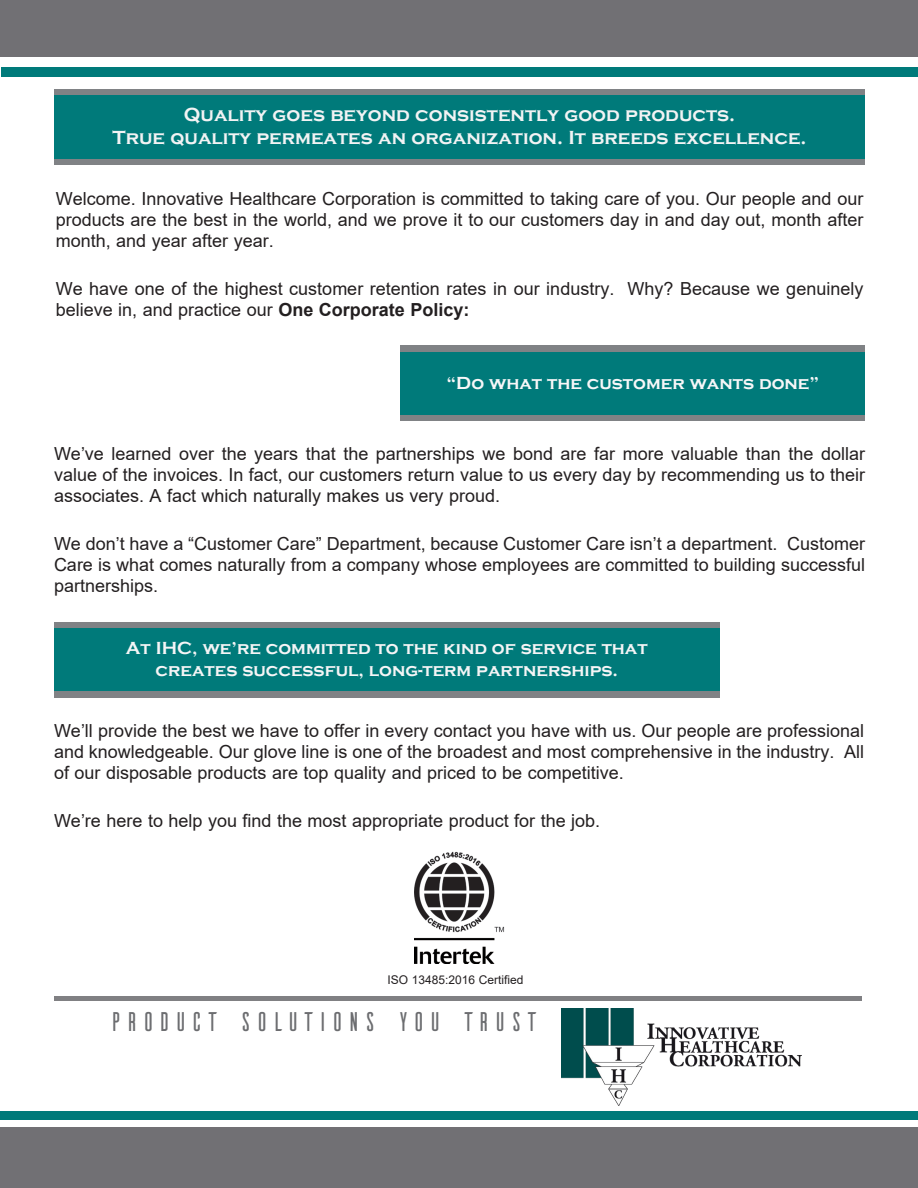
<style>
.page{position:relative;width:918px;height:1188px;background:#fff}
.page>*{position:absolute;margin:0;border:0;box-sizing:border-box;transform-origin:0 0}
.t1{font:27px "Ailerons";color:#6c6d70}
.t2{font:700 19.5px "Copperplate Gothic";color:#f2f3f4}
.t3{font:18px/21px "Arial";color:#231f20;text-align:justify}
.t4{font:700 18px "Copperplate Gothic";color:#f5f5f6}
.t5{font:700 18px "Copperplate Gothic";color:#f7f7f8}
.t6{font:12px "Arial";color:#231f20}
.s1{font-weight:700}
</style>
<div class="page">
<div style="left:54px;top:89px;width:811px;height:76px;background:#808285"></div>
<div style="left:54px;top:95px;width:811px;height:63px;background:#007a7a"></div>
<div style="left:54px;top:996px;width:807px;height:5px;background:#808083"></div>
<div style="left:54px;top:623px;width:665px;height:75px;background:#808285"></div>
<div style="left:54px;top:629px;width:665px;height:62px;background:#007a7a"></div>
<div style="left:400px;top:346px;width:465px;height:75px;background:#808285"></div>
<div style="left:400px;top:352px;width:465px;height:62px;background:#007a7a"></div>
<img style="left:562px;top:1009px;width:239px;height:97px">
<img style="left:415px;top:851px;width:90px;height:113px">
<div style="left:1px;top:0;width:917px;height:57px;background:#717074"></div>
<div style="left:1px;top:67px;width:917px;height:10px;background:#007a7a"></div>
<div style="left:1px;top:1128px;width:917px;height:60px;background:#717074"></div>
<div style="left:1px;top:1111px;width:917px;height:9px;background:#007a7a"></div>
<p class="t2" style="left:184px;top:104px;width:553px">Quality goes beyond consistently good products.</p>
<p class="t2" style="left:113px;top:127px;width:695px">True quality permeates an organization. It breeds excellence.</p>
<p class="t3" style="left:56px;top:188px;width:809px">Welcome. Innovative Healthcare Corporation is committed to taking care of you. Our people and our products are the best in the world, and we prove it to our customers day in and day out, month after month, and year after year.</p>
<p class="t3" style="left:56px;top:278px;width:809px">We have one of the highest customer retention rates in our industry. Why? Because we genuinely believe in, and practice our <span class="s1">One Corporate Policy:</span></p>
<p class="t5" style="left:447px;top:373px;width:374px">“Do what the customer wants done”</p>
<p class="t3" style="left:54px;top:443px;width:813px">We’ve learned over the years that the partnerships we bond are far more valuable than the dollar value of the invoices. In fact, our customers return value to us every day by recommending us to their associates. A fact which naturally makes us very proud.</p>
<p class="t3" style="left:54px;top:533px;width:813px">We don’t have a “Customer Care” Department, because Customer Care isn’t a department. Customer Care is what comes naturally from a company whose employees are committed to building successful partnerships.</p>
<p class="t4" style="left:126px;top:638px;width:523px">At IHC, we’re committed to the kind of service that</p>
<p class="t4" style="left:156px;top:660px;width:464px">creates successful, long-term partnerships.</p>
<p class="t3" style="left:54px;top:720px;width:812px">We’ll provide the best we have to offer in every contact you have with us. Our people are professional and knowledgeable. Our glove line is one of the broadest and most comprehensive in the industry. All of our disposable products are top quality and priced to be competitive.</p>
<p class="t3" style="left:54px;top:810px;width:548px">We’re here to help you find the most appropriate product for the job.</p>
<p class="t6" style="left:387px;top:971px;width:138px">ISO 13485:2016 Certified</p>
<p class="t1" style="left:108px;top:1009px;width:433px">PRODUCT SOLUTIONS YOU TRUST</p>
</div>
